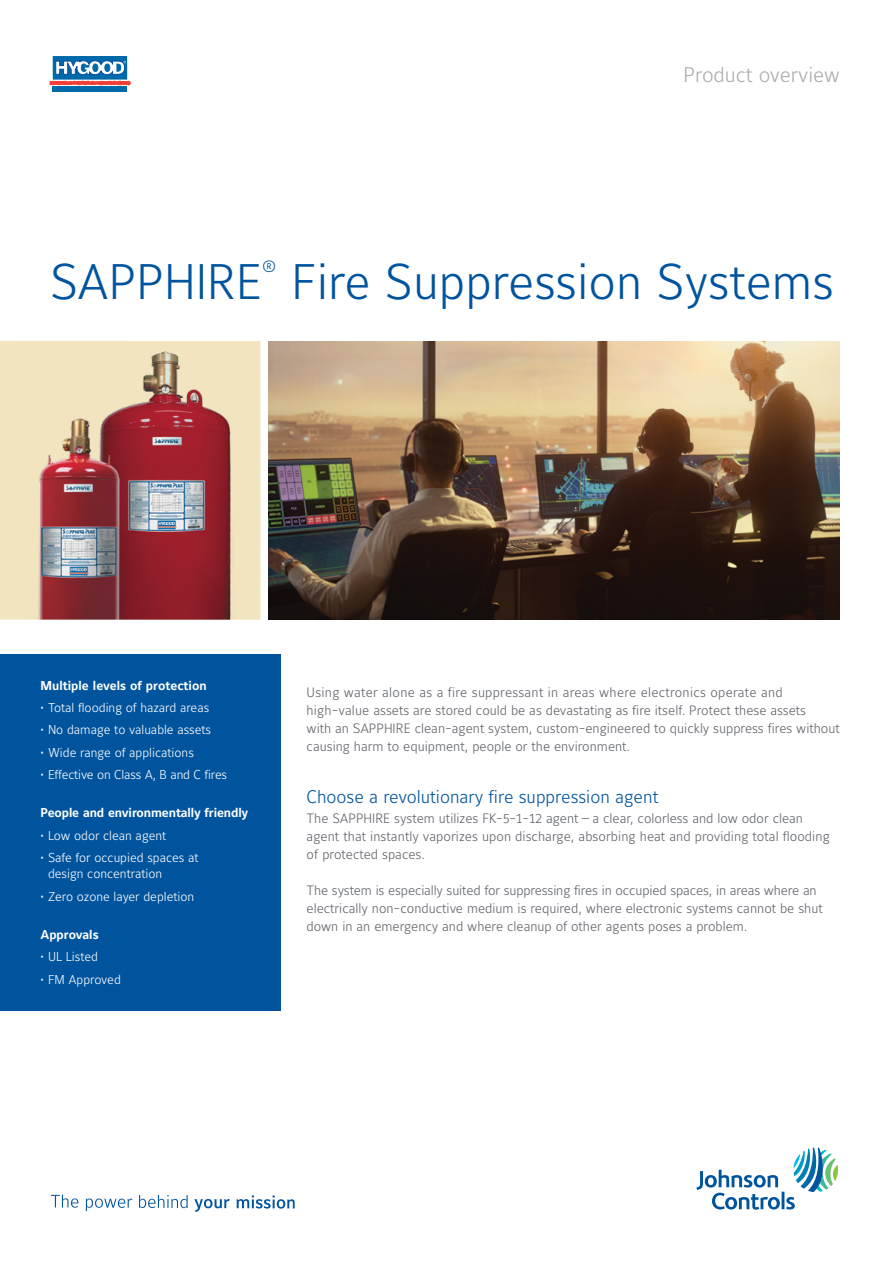
<style>
.page{position:relative;width:893px;height:1263px;background:#fff}
.page>*{position:absolute;margin:0;border:0;box-sizing:border-box;transform-origin:0 0}
.t1{font:300 49.5px "Maurea Jci Lf ML";color:#00549e}
.t2{font:300 21px "Maurea Jci Lf ML";color:#abadb0}
.t3{font:300 18px "Maurea Jci Lf ML";color:#00549e}
.t4{font:300 16.65px "Maurea Jci Lf ML";color:#00549e}
.t5{font:300 13.5px/18px "Maurea Jci Lf ML";color:#5f636a}
.t6{font:300 12.75px/16.5px "Maurea Jci Lf ML";color:#fff}
.t7{font:700 12.75px "Maurea Jci Lf ML";letter-spacing:-.01em;color:#fff}
</style>
<div class="page">
<svg style="left:696px;top:1147px;width:142px;height:63px"></svg>
<svg style="left:51px;top:1194px;width:27px;height:14px"></svg>
<svg style="left:86px;top:1198px;width:46px;height:13px"></svg>
<svg style="left:139px;top:1195px;width:49px;height:13px"></svg>
<svg style="left:194px;top:1199px;width:36px;height:13px"></svg>
<svg style="left:237px;top:1195px;width:58px;height:14px"></svg>
<div style="left:0;top:654px;width:281px;height:356px;background:#00549e"></div>
<div style="left:0;top:341px;width:260px;height:279px;background:#f2e4bf"></div>
<img style="left:30px;top:351px;width:223px;height:269px">
<img style="left:268px;top:341px;width:572px;height:279px">
<div style="left:53px;top:86px;width:74px;height:6px;background:#0069aa"></div>
<div style="left:53px;top:56px;width:74px;height:24px;background:#0069aa"></div>
<svg style="left:50px;top:81px;width:81px;height:4px"></svg>
<svg style="left:56px;top:61px;width:70px;height:14px"></svg>
<h2 class="t2" style="left:683px;top:62px;width:158px">Product overview</h2>
<h1 class="t1" style="left:50px;top:252px;width:214px">SAPPHIRE</h1>
<p class="t4" style="left:262px;top:256px;width:15px">®</p>
<h1 class="t1" style="left:292px;top:252px;width:544px">Fire Suppression Systems</h1>
<p class="t7" style="left:40px;top:678px;width:168px">Multiple levels of protection</p>
<p class="t6" style="left:40px;top:699px;width:170px">• Total flooding of hazard areas</p>
<p class="t6" style="left:40px;top:721px;width:172px">• No damage to valuable assets</p>
<p class="t6" style="left:40px;top:743px;width:155px">• Wide range of applications</p>
<p class="t6" style="left:40px;top:766px;width:188px">• Effective on Class A, B and C fires</p>
<p class="t7" style="left:40px;top:805px;width:209px">People and environmentally friendly</p>
<p class="t6" style="left:40px;top:826px;width:127px">• Low odor clean agent</p>
<p class="t6" style="left:48px;top:849px;width:152px;text-indent:-7px">• Safe for occupied spaces at design concentration</p>
<p class="t6" style="left:40px;top:887px;width:155px">• Zero ozone layer depletion</p>
<p class="t7" style="left:40px;top:927px;width:60px">Approvals</p>
<p class="t6" style="left:40px;top:948px;width:59px">• UL Listed</p>
<p class="t6" style="left:40px;top:970px;width:82px">• FM Approved</p>
<p class="t5" style="left:307px;top:683px;width:535px">Using water alone as a fire suppressant in areas where electronics operate and high-value assets are stored could be as devastating as fire itself. Protect these assets<br>with an SAPPHIRE clean-agent system, custom-engineered to quickly suppress fires without causing harm to equipment, people or the environment.</p>
<h3 class="t3" style="left:307px;top:786px;width:353px">Choose a revolutionary fire suppression agent</h3>
<p class="t5" style="left:307px;top:809px;width:525px">The SAPPHIRE system utilizes FK-5-1-12 agent — a clear, colorless and low odor clean agent that instantly vaporizes upon discharge, absorbing heat and providing total flooding of protected spaces.</p>
<p class="t5" style="left:307px;top:881px;width:518px">The system is especially suited for suppressing fires in occupied spaces, in areas where an electrically non-conductive medium is required, where electronic systems cannot be shut down in an emergency and where cleanup of other agents poses a problem.</p>
</div>
